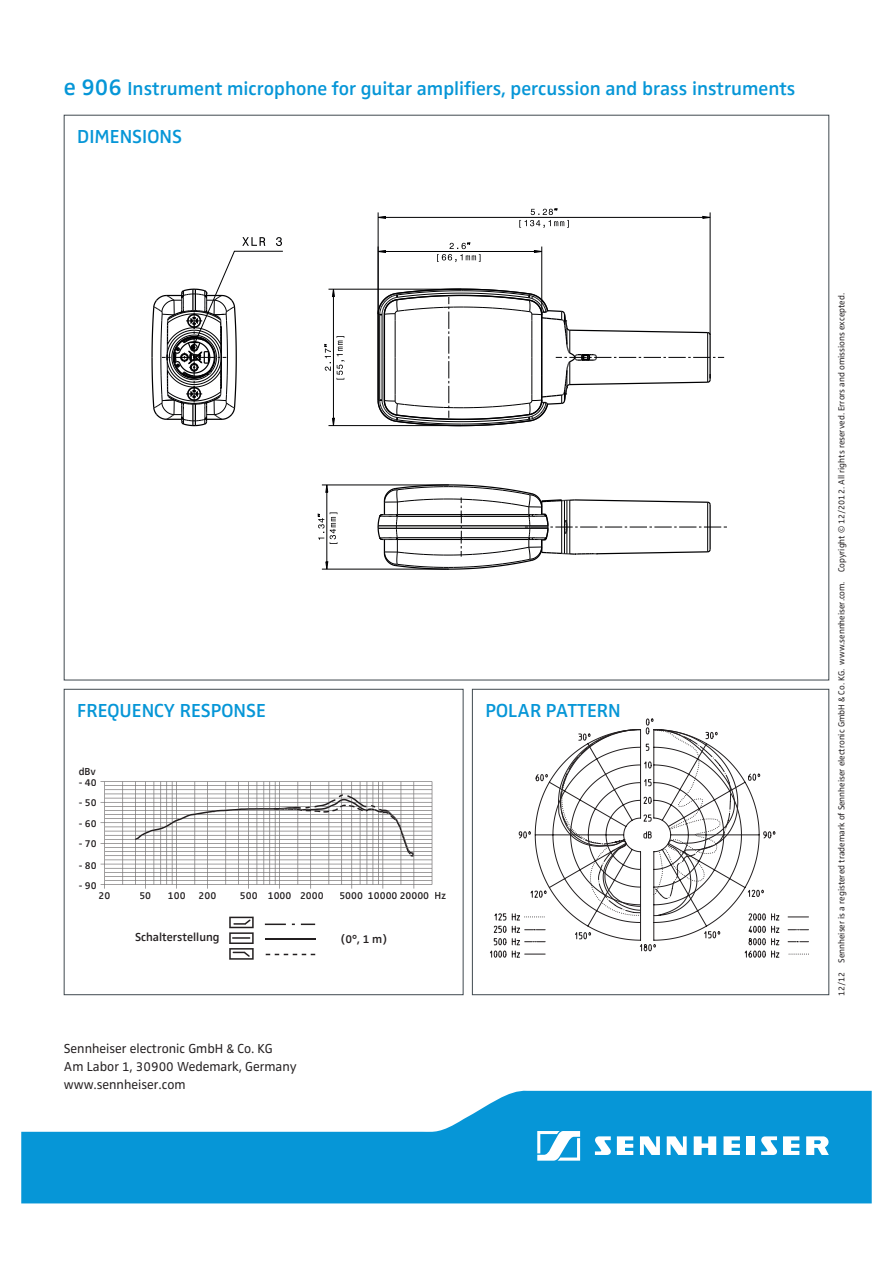
<style>
.page{position:relative;width:893px;height:1263px;background:#fff}
.page>*{position:absolute;margin:0;border:0;box-sizing:border-box;transform-origin:0 0}
.t1{font:600 19.5px "Sennheiser";color:#0696d7}
.t2{font:13.5px/18px "Sennheiser";color:#231f20}
.t3{font:600 12px "Sennheiser";color:#231f20}
.t4{font:600 10.5px "Sennheiser";color:#231f20}
.t5{font:9px "Sennheiser";color:#231f20}
.s1{font-size:24px}
</style>
<div class="page">
<div style="left:472px;top:689px;width:357px;height:306px;border:1px solid #40494f"></div>
<svg style="left:21px;top:1090px;width:851px;height:113px;fill:#0696d7"></svg>
<svg style="left:537px;top:1131px;width:43px;height:30px"></svg>
<svg style="left:617px;top:1136px;width:16px;height:19px"></svg>
<svg style="left:640px;top:1136px;width:20px;height:19px"></svg>
<svg style="left:694px;top:1136px;width:22px;height:19px"></svg>
<svg style="left:806px;top:1136px;width:23px;height:19px"></svg>
<svg style="left:667px;top:1136px;width:20px;height:19px"></svg>
<svg style="left:783px;top:1136px;width:16px;height:19px"></svg>
<div style="left:746px;top:1136px;width:9px;height:19px;background:#fff"></div>
<svg style="left:723px;top:1136px;width:17px;height:19px"></svg>
<svg style="left:595px;top:1136px;width:16px;height:19px"></svg>
<svg style="left:761px;top:1136px;width:16px;height:19px"></svg>
<div style="left:64px;top:689px;width:399px;height:306px;border:1px solid #40494f"></div>
<hr style="left:265px;top:938px;width:50px;height:2px;background:#231f20">
<svg style="left:266px;top:954px;width:49px;height:1px"></svg>
<svg style="left:100px;top:781px;width:333px;height:108px"></svg>
<svg style="left:301px;top:923px;width:14px;height:2px"></svg>
<hr style="left:265px;top:923px;width:21px;height:2px;background:#231f20">
<svg style="left:229px;top:917px;width:25px;height:43px"></svg>
<svg style="left:490px;top:719px;width:309px;height:239px"></svg>
<hr style="left:378px;top:212px;width:1px;height:102px;background:#000002">
<hr style="left:710px;top:212px;width:1px;height:123px;background:#000002">
<hr style="left:328px;top:425px;width:133px;height:1px;background:#000002">
<hr style="left:328px;top:289px;width:133px;height:1px;background:#000002">
<hr style="left:541px;top:247px;width:1px;height:71px;background:#000002">
<hr style="left:322px;top:569px;width:127px;height:1px;background:#000002">
<hr style="left:322px;top:485px;width:127px;height:1px;background:#000002">
<svg style="left:377px;top:288px;width:347px;height:139px"></svg>
<svg style="left:377px;top:484px;width:350px;height:86px"></svg>
<hr style="left:385px;top:217px;width:318px;height:1px;background:#000002">
<svg style="left:702px;top:216px;width:9px;height:3px"></svg>
<svg style="left:377px;top:216px;width:9px;height:3px"></svg>
<hr style="left:333px;top:297px;width:1px;height:121px;background:#000002">
<svg style="left:332px;top:288px;width:3px;height:9px"></svg>
<svg style="left:332px;top:417px;width:3px;height:10px"></svg>
<hr style="left:385px;top:251px;width:149px;height:1px;background:#000002">
<svg style="left:377px;top:250px;width:9px;height:3px"></svg>
<svg style="left:534px;top:250px;width:9px;height:3px"></svg>
<svg style="left:519px;top:208px;width:50px;height:20px"></svg>
<svg style="left:437px;top:242px;width:43px;height:20px"></svg>
<svg style="left:324px;top:336px;width:21px;height:44px"></svg>
<hr style="left:326px;top:492px;width:1px;height:70px;background:#000002">
<svg style="left:325px;top:561px;width:3px;height:9px"></svg>
<svg style="left:325px;top:484px;width:3px;height:9px"></svg>
<svg style="left:318px;top:512px;width:19px;height:32px"></svg>
<svg style="left:151px;top:237px;width:132px;height:190px"></svg>
<h1 class="t1" style="left:64px;top:77px;width:733px"><span class="s1">e 906</span> Instrument microphone for guitar amplifiers, percussion and brass instruments</h1>
<h1 class="t1" style="left:77px;top:125px;width:106px">DIMENSIONS</h1>
<h1 class="t1" style="left:77px;top:699px;width:190px">FREQUENCY RESPONSE</h1>
<p class="t4" style="left:79px;top:765px;width:19px">dBv</p>
<p class="t4" style="left:79px;top:776px;width:19px">- 40</p>
<p class="t4" style="left:79px;top:796px;width:19px">- 50</p>
<p class="t4" style="left:79px;top:817px;width:19px">- 60</p>
<p class="t4" style="left:79px;top:838px;width:19px">- 70</p>
<p class="t4" style="left:79px;top:859px;width:19px">- 80</p>
<p class="t4" style="left:79px;top:879px;width:19px">- 90</p>
<p class="t4" style="left:99px;top:890px;width:13px">20</p>
<p class="t4" style="left:139px;top:890px;width:13px">50</p>
<p class="t4" style="left:168px;top:890px;width:50px">100 200</p>
<p class="t4" style="left:240px;top:890px;width:85px">500 1000 2000</p>
<p class="t4" style="left:339px;top:890px;width:108px">5000 10000 20000 Hz</p>
<h3 class="t3" style="left:135px;top:930px;width:86px">Schalterstellung</h3>
<h3 class="t3" style="left:340px;top:932px;width:48px">(0°, 1 m)</h3>
<h2 class="t2" style="left:64px;top:1039px;width:235px">Sennheiser electronic GmbH &amp; Co. KG<br>Am Labor 1, 30900 Wedemark, Germany www.sennheiser.com</h2>
<h1 class="t1" style="left:485px;top:699px;width:137px">POLAR PATTERN</h1>
<p class="t5" style="left:836px;top:996px;width:704px;rotate:-90deg">12/12 Sennheiser is a registered trademark of Sennheiser electronic GmbH &amp; Co. KG. www.sennheiser.com. Copyright © 12/2012. All rights reserved. Errors and omissions excepted.</p>
</div>
